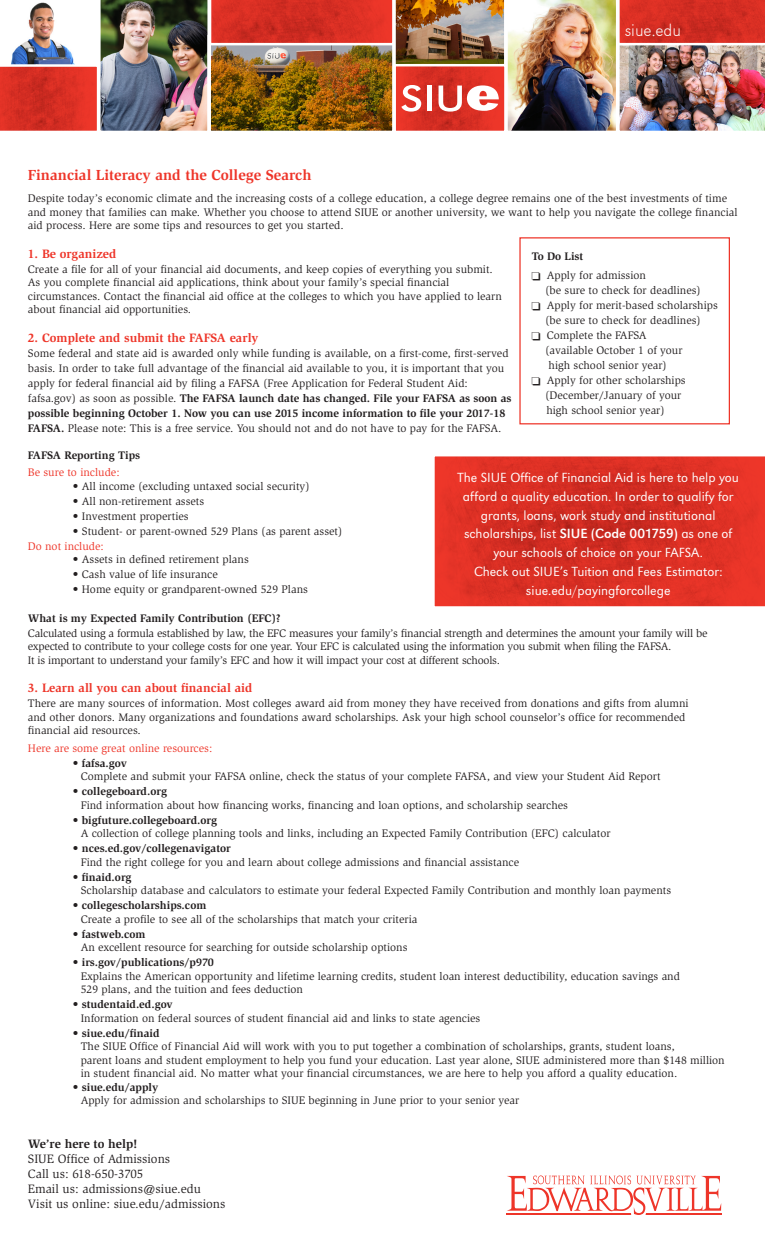
<style>
.page{position:relative;width:765px;height:1260px;background:#fff}
.page>*{position:absolute;margin:0;border:0;box-sizing:border-box;transform-origin:0 0}
.t1{font:17.5px "URW Grotesk T Extr Ligh";color:#fff}
.t2{font:700 15px "Slimbach";color:#ee3529}
.t3{font:300 13.75px/18.8px "URW Grotesk T";color:#fff;text-align:center}
.t4{font:12.5px "Slimbach";color:#231f20}
.t5{font:700 12.5px "Slimbach";color:#ee3529}
.t6{font:700 12.5px "Slimbach";color:#231f20}
.t7{font:11.25px/15px "Slimbach";color:#231f20}
.t8{font:11.25px/13.5px "Slimbach";letter-spacing:-.02em;color:#231f20}
.t9{font:700 11.25px "Slimbach";color:#231f20}
.t10{font:11.25px "Slimbach";color:#ee3529}
.s1{font-weight:700}
.s2{font-weight:400}
</style>
<div class="page">
<img style="left:0;top:0;width:765px;height:131px">
<svg style="left:507px;top:1175px;width:214px;height:40px"></svg>
<svg style="left:434px;top:456px;width:331px;height:151px;background:#dc3226"></svg>
<div style="left:519px;top:237px;width:211px;height:187px;border:1px solid #ee3529"></div>
<p class="t1" style="left:625px;top:20px;width:58px">siue.edu</p>
<p class="t2" style="left:28px;top:166px;width:285px">Financial Literacy and the College Search</p>
<p class="t7" style="left:28px;top:192px;width:711px;line-height:13.5px">Despite today’s economic climate and the increasing costs of a college education, a college degree remains one of the best investments of time and money that families can make. Whether you choose to attend SIUE or another university, we want to help you navigate the college financial aid process. Here are some tips and resources to get you started.</p>
<p class="t5" style="left:28px;top:246px;width:90px">1. Be organized</p>
<p class="t7" style="left:28px;top:263px;width:475px;line-height:13.5px">Create a file for all of your financial aid documents, and keep copies of everything you submit.<br>As you complete financial aid applications, think about your family’s special financial circumstances. Contact the financial aid office at the colleges to which you have applied to learn about financial aid opportunities.</p>
<p class="t5" style="left:28px;top:330px;width:232px">2. Complete and submit the FAFSA early</p>
<p class="t7" style="left:28px;top:346px;width:485px">Some federal and state aid is awarded only while funding is available, on a first-come, first-served basis. In order to take full advantage of the financial aid available to you, it is important that you apply for federal financial aid by filing a FAFSA (Free Application for Federal Student Aid: fafsa.gov) as soon as possible. <span class="s1">The FAFSA launch date has changed. File your FAFSA as soon as possible beginning October 1. Now you can use 2015 income information to file your 2017-18<br>FAFSA.</span> Please note: This is a free service. You should not and do not have to pay for the FAFSA.</p>
<p class="t9" style="left:28px;top:448px;width:114px">FAFSA Reporting Tips</p>
<p class="t10" style="left:28px;top:466px;width:93px">Be sure to include:</p>
<p class="t7" style="left:73px;top:479px;width:238px">• All income (excluding untaxed social security)</p>
<p class="t7" style="left:73px;top:494px;width:133px">• All non-retirement assets</p>
<p class="t7" style="left:73px;top:509px;width:117px">• Investment properties</p>
<p class="t7" style="left:73px;top:524px;width:271px">• Student- or parent-owned 529 Plans (as parent asset)</p>
<p class="t10" style="left:28px;top:540px;width:77px">Do not include:</p>
<p class="t7" style="left:73px;top:552px;width:177px">• Assets in defined retirement plans</p>
<p class="t7" style="left:73px;top:567px;width:146px">• Cash value of life insurance</p>
<p class="t7" style="left:73px;top:582px;width:237px">• Home equity or grandparent-owned 529 Plans</p>
<p class="t9" style="left:28px;top:611px;width:254px">What is my Expected Family Contribution (EFC)?</p>
<p class="t8" style="left:28px;top:627px;width:681px">Calculated using a formula established by law, the EFC measures your family’s financial strength and determines the amount your family will be expected to contribute to your college costs for one year. Your EFC is calculated using the information you submit when filing the FAFSA.</p>
<p class="t8" style="left:28px;top:654px;width:474px">It is important to understand your family’s EFC and how it will impact your cost at different schools.</p>
<p class="t5" style="left:28px;top:681px;width:226px">3. Learn all you can about financial aid</p>
<p class="t7" style="left:28px;top:696px;width:662px">There are many sources of information. Most colleges award aid from money they have received from donations and gifts from alumni</p>
<p class="t7" style="left:28px;top:710px;width:659px">and other donors. Many organizations and foundations award scholarships. Ask your high school counselor’s office for recommended</p>
<p class="t7" style="left:28px;top:723px;width:115px">financial aid resources.</p>
<p class="t10" style="left:28px;top:742px;width:186px">Here are some great online resources:</p>
<p class="t9" style="left:73px;top:756px;width:56px"><span class="s2">•</span> fafsa.gov</p>
<p class="t7" style="left:81px;top:769px;width:581px">Complete and submit your FAFSA online, check the status of your complete FAFSA, and view your Student Aid Report</p>
<p class="t9" style="left:73px;top:785px;width:96px"><span class="s2">•</span> collegeboard.org</p>
<p class="t7" style="left:81px;top:798px;width:489px">Find information about how financing works, financing and loan options, and scholarship searches</p>
<p class="t9" style="left:73px;top:813px;width:146px">• bigfuture.collegeboard.org</p>
<p class="t7" style="left:81px;top:826px;width:531px">A collection of college planning tools and links, including an Expected Family Contribution (EFC) calculator</p>
<p class="t9" style="left:73px;top:842px;width:160px">• nces.ed.gov/collegenavigator</p>
<p class="t7" style="left:81px;top:855px;width:440px">Find the right college for you and learn about college admissions and financial assistance</p>
<p class="t9" style="left:73px;top:870px;width:60px"><span class="s2">•</span> finaid.org</p>
<p class="t7" style="left:81px;top:883px;width:592px">Scholarship database and calculators to estimate your federal Expected Family Contribution and monthly loan payments</p>
<p class="t9" style="left:73px;top:899px;width:135px">• collegescholarships.com</p>
<p class="t7" style="left:81px;top:912px;width:338px">Create a profile to see all of the scholarships that match your criteria</p>
<p class="t9" style="left:73px;top:927px;width:74px">• fastweb.com</p>
<p class="t7" style="left:81px;top:940px;width:328px">An excellent resource for searching for outside scholarship options</p>
<p class="t9" style="left:73px;top:956px;width:142px">• irs.gov/publications/p970</p>
<p class="t7" style="left:81px;top:969px;width:601px">Explains the American opportunity and lifetime learning credits, student loan interest deductibility, education savings and</p>
<p class="t7" style="left:81px;top:982px;width:224px">529 plans, and the tuition and fees deduction</p>
<p class="t9" style="left:73px;top:998px;width:101px">• studentaid.ed.gov</p>
<p class="t7" style="left:81px;top:1011px;width:401px">Information on federal sources of student financial aid and links to state agencies</p>
<p class="t9" style="left:73px;top:1026px;width:88px">• siue.edu/finaid</p>
<p class="t7" style="left:81px;top:1039px;width:596px">The SIUE Office of Financial Aid will work with you to put together a combination of scholarships, grants, student loans,</p>
<p class="t7" style="left:81px;top:1053px;width:646px">parent loans and student employment to help you fund your education. Last year alone, SIUE administered more than $148 million</p>
<p class="t7" style="left:81px;top:1066px;width:598px">in student financial aid. No matter what your financial circumstances, we are here to help you afford a quality education.</p>
<p class="t9" style="left:73px;top:1080px;width:87px"><span class="s2">•</span> siue.edu/apply</p>
<p class="t7" style="left:81px;top:1093px;width:440px">Apply for admission and scholarships to SIUE beginning in June prior to your senior year</p>
<p class="t6" style="left:28px;top:1136px;width:111px">We’re here to help!</p>
<p class="t4" style="left:28px;top:1152px;width:144px">SIUE Office of Admissions</p>
<p class="t4" style="left:28px;top:1167px;width:117px">Call us: 618-650-3705</p>
<p class="t4" style="left:28px;top:1182px;width:175px">Email us: admissions@siue.edu</p>
<p class="t4" style="left:28px;top:1197px;width:199px">Visit us online: siue.edu/admissions</p>
<p class="t9" style="left:532px;top:250px;width:53px">To Do List</p>
<p class="t7" style="left:532px;top:268px;width:116px">□ Apply for admission</p>
<p class="t7" style="left:545px;top:283px;width:157px">(be sure to check for deadlines)</p>
<p class="t7" style="left:532px;top:298px;width:187px">□ Apply for merit-based scholarships</p>
<p class="t7" style="left:545px;top:313px;width:157px">(be sure to check for deadlines)</p>
<p class="t7" style="left:532px;top:328px;width:116px">□ Complete the FAFSA</p>
<p class="t7" style="left:545px;top:343px;width:139px">(available October 1 of your high school senior year)</p>
<p class="t7" style="left:545px;top:373px;width:142px;text-indent:-13px">□ Apply for other scholarships (December/January of your</p>
<p class="t7" style="left:546px;top:403px;width:120px">high school senior year)</p>
<p class="t3" style="left:458px;top:468px;width:283px">The SIUE Office of Financial Aid is here to help you afford a quality education. In order to qualify for grants, loans, work study and institutional</p>
<p class="t3" style="left:464px;top:524px;width:270px">scholarships, list <span class="s2">SIUE (Code 001759)</span> as one of your schools of choice on your FAFSA.</p>
<p class="t3" style="left:474px;top:562px;width:250px">Check out SIUE’s Tuition and Fees Estimator:</p>
<p class="t3" style="left:526px;top:580px;width:146px">siue.edu/payingforcollege</p>
</div>
